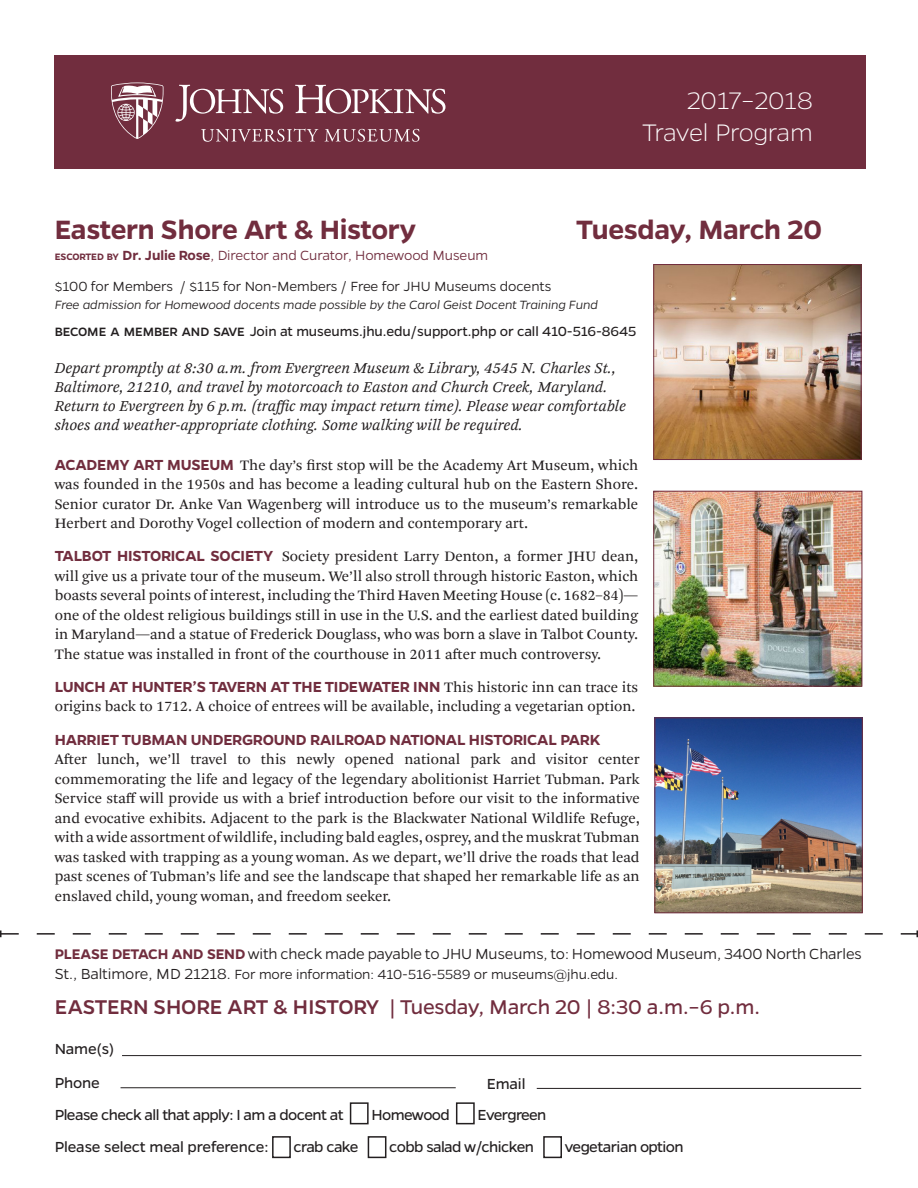
<style>
.page{position:relative;width:918px;height:1188px;background:#fff}
.page>*{position:absolute;margin:0;border:0;box-sizing:border-box;transform-origin:0 0}
.t1{font:600 30px "Gentona";letter-spacing:-.01em;color:#712d3e}
.t2{font:200 27px "Gentona";letter-spacing:-.01em;color:#fff}
.t3{font:22.5px "Gentona";letter-spacing:-.01em;color:#712d3e}
.t4{font:600 16.5px "Gentona";letter-spacing:-.015em;color:#712d3e}
.t5{font:16.5px "Gentona";letter-spacing:-.035em;color:#231f20}
.t6{font:300 16.5px "Gentona";letter-spacing:-.01em;color:#231f20}
.t7{font:16.5px "Gentona";letter-spacing:-.01em;color:#231f20}
.t8{font:italic 15.75px/18.9px "Arnhem Pro Blond";color:#231f20}
.t9{font:15px/19.5px "Arnhem Pro Blond";color:#231f20;text-align:justify}
.t10{font:300 15px "Gentona";letter-spacing:-.01em;color:#231f20}
.t11{font:15px "Gentona";letter-spacing:-.005em;color:#231f20}
.t12{font:300 15px "Gentona";letter-spacing:-.01em;color:#712d3e}
.t13{font:italic 300 13.5px "Gentona";letter-spacing:-.01em;color:#231f20}
.s1{font-weight:600;font-size:10.5px}
.s2{font-weight:600}
.s3{font-weight:500;font-size:13.65px}
.s4{font-family:"Gentona";font-weight:600;font-size:16.5px;color:#712d3e}
.s5{font-family:"Arnhem Pro Blond";font-weight:400;font-size:15px;color:#231f20}
.s6{font-weight:600;font-size:15.75px;color:#712d3e}
.s7{font-size:16.5px}
.s8{font-weight:500}
</style>
<div class="page">
<div style="left:350px;top:1102px;width:19px;height:22px;border:2px solid #231f20"></div>
<div style="left:456px;top:1102px;width:19px;height:22px;border:2px solid #231f20"></div>
<div style="left:272px;top:1136px;width:19px;height:22px;border:2px solid #231f20"></div>
<div style="left:368px;top:1136px;width:18px;height:22px;border:2px solid #231f20"></div>
<div style="left:543px;top:1136px;width:19px;height:22px;border:2px solid #231f20"></div>
<div style="left:55px;top:55px;width:811px;height:114px;background:#712d3e"></div>
<svg style="left:0;top:930px;width:918px;height:7px"></svg>
<hr style="left:122px;top:1055px;width:739px;height:1px;background:#231f20">
<hr style="left:121px;top:1087px;width:335px;height:1px;background:#231f20">
<img style="left:656px;top:493px;width:204px;height:191px">
<div style="left:654px;top:491px;width:208px;height:195px;border:1px solid #712d3e"></div>
<img style="left:657px;top:720px;width:203px;height:191px">
<div style="left:655px;top:718px;width:207px;height:195px;border:1px solid #712d3e"></div>
<hr style="left:537px;top:1088px;width:324px;height:1px;background:#231f20">
<img style="left:656px;top:266px;width:203px;height:192px">
<div style="left:654px;top:264px;width:207px;height:196px;border:1px solid #712d3e"></div>
<svg style="left:111px;top:83px;width:52px;height:56px"></svg>
<svg style="left:176px;top:85px;width:107px;height:37px"></svg>
<svg style="left:295px;top:85px;width:151px;height:29px"></svg>
<svg style="left:201px;top:129px;width:117px;height:13px"></svg>
<svg style="left:325px;top:129px;width:94px;height:13px"></svg>
<p class="t2" style="left:687px;top:85px;width:128px">2017–2018</p>
<p class="t2" style="left:642px;top:117px;width:172px">Travel Program</p>
<p class="t1" style="left:55px;top:212px;width:363px">Eastern Shore Art &amp; History</p>
<p class="t1" style="left:576px;top:212px;width:247px">Tuesday, March 20</p>
<p class="t12" style="left:55px;top:246px;width:435px"><span class="s1">ESCORTED BY</span> <span class="s2">Dr. Julie Rose</span>, Director and Curator, Homewood Museum</p>
<p class="t10" style="left:55px;top:278px;width:498px">$100 for Members / $115 for Non-Members / Free for JHU Museums docents</p>
<p class="t13" style="left:55px;top:297px;width:545px">Free admission for Homewood docents made possible by the Carol Geist Docent Training Fund</p>
<p class="t11" style="left:55px;top:323px;width:583px"><span class="s3">BECOME A MEMBER AND SAVE</span> Join at museums.jhu.edu/support.php or call 410-516-8645</p>
<p class="t8" style="left:55px;top:359px;width:573px">Depart promptly at 8:30 a.m. from Evergreen Museum &amp; Library, 4545 N. Charles St., Baltimore, 21210, and travel by motorcoach to Easton and Church Creek, Maryland.<br>Return to Evergreen by 6 p.m. (traffic may impact return time). Please wear comfortable shoes and weather-appropriate clothing. Some walking will be required.</p>
<p class="t9" style="left:55px;top:455px;width:585px"><span class="s4">ACADEMY ART MUSEUM</span> The day’s first stop will be the Academy Art Museum, which was founded in the 1950s and has become a leading cultural hub on the Eastern Shore.<br>Senior curator Dr. Anke Van Wagenberg will introduce us to the museum’s remarkable Herbert and Dorothy Vogel collection of modern and contemporary art.</p>
<p class="t9" style="left:55px;top:547px;width:585px"><span class="s4">TALBOT HISTORICAL SOCIETY</span> Society president Larry Denton, a former JHU dean, will give us a private tour of the museum. We’ll also stroll through historic Easton, which boasts several points of interest, including the Third Haven Meeting House (c. 1682–84)— one of the oldest religious buildings still in use in the U.S. and the earliest dated building in Maryland—and a statue of Frederick Douglass, who was born a slave in Talbot County.<br>The statue was installed in front of the courthouse in 2011 after much controversy.</p>
<p class="t4" style="left:55px;top:677px;width:585px">LUNCH AT HUNTER’S TAVERN AT THE TIDEWATER INN <span class="s5">This historic inn can trace its</span></p>
<p class="t9" style="left:55px;top:697px;width:582px">origins back to 1712. A choice of entrees will be available, including a vegetarian option.</p>
<p class="t4" style="left:55px;top:730px;width:547px">HARRIET TUBMAN UNDERGROUND RAILROAD NATIONAL HISTORICAL PARK</p>
<p class="t9" style="left:55px;top:750px;width:587px">After lunch, we’ll travel to this newly opened national park and visitor center commemorating the life and legacy of the legendary abolitionist Harriet Tubman. Park Service staff will provide us with a brief introduction before our visit to the informative and evocative exhibits. Adjacent to the park is the Blackwater National Wildlife Refuge, with a wide assortment of wildlife, including bald eagles, osprey, and the muskrat Tubman was tasked with trapping as a young woman. As we depart, we’ll drive the roads that lead past scenes of Tubman’s life and see the landscape that shaped her remarkable life as an enslaved child, young woman, and freedom seeker.</p>
<p class="t6" style="left:55px;top:945px;width:808px"><span class="s6">PLEASE DETACH AND SEND</span> with check made payable to JHU Museums, to: Homewood Museum, 3400 North Charles</p>
<p class="t10" style="left:55px;top:966px;width:565px"><span class="s7">St., Baltimore, MD 21218.</span> For more information: 410-516-5589 or museums@jhu.edu.</p>
<p class="t3" style="left:55px;top:994px;width:707px"><span class="s8">EASTERN SHORE ART &amp; HISTORY</span> | Tuesday, March 20 | 8:30 a.m.–6 p.m.</p>
<p class="t5" style="left:55px;top:1040px;width:61px">Name(s)</p>
<p class="t5" style="left:55px;top:1073px;width:47px">Phone</p>
<p class="t5" style="left:487px;top:1075px;width:40px">Email</p>
<p class="t5" style="left:55px;top:1105px;width:291px">Please check all that apply: I am a docent at</p>
<p class="t5" style="left:371px;top:1105px;width:80px">Homewood</p>
<p class="t5" style="left:478px;top:1105px;width:70px">Evergreen</p>
<p class="t7" style="left:55px;top:1138px;width:215px">Please select meal preference:</p>
<p class="t5" style="left:294px;top:1138px;width:66px">crab cake</p>
<p class="t5" style="left:389px;top:1138px;width:146px">cobb salad w/chicken</p>
<p class="t5" style="left:565px;top:1138px;width:120px">vegetarian option</p>
</div>
